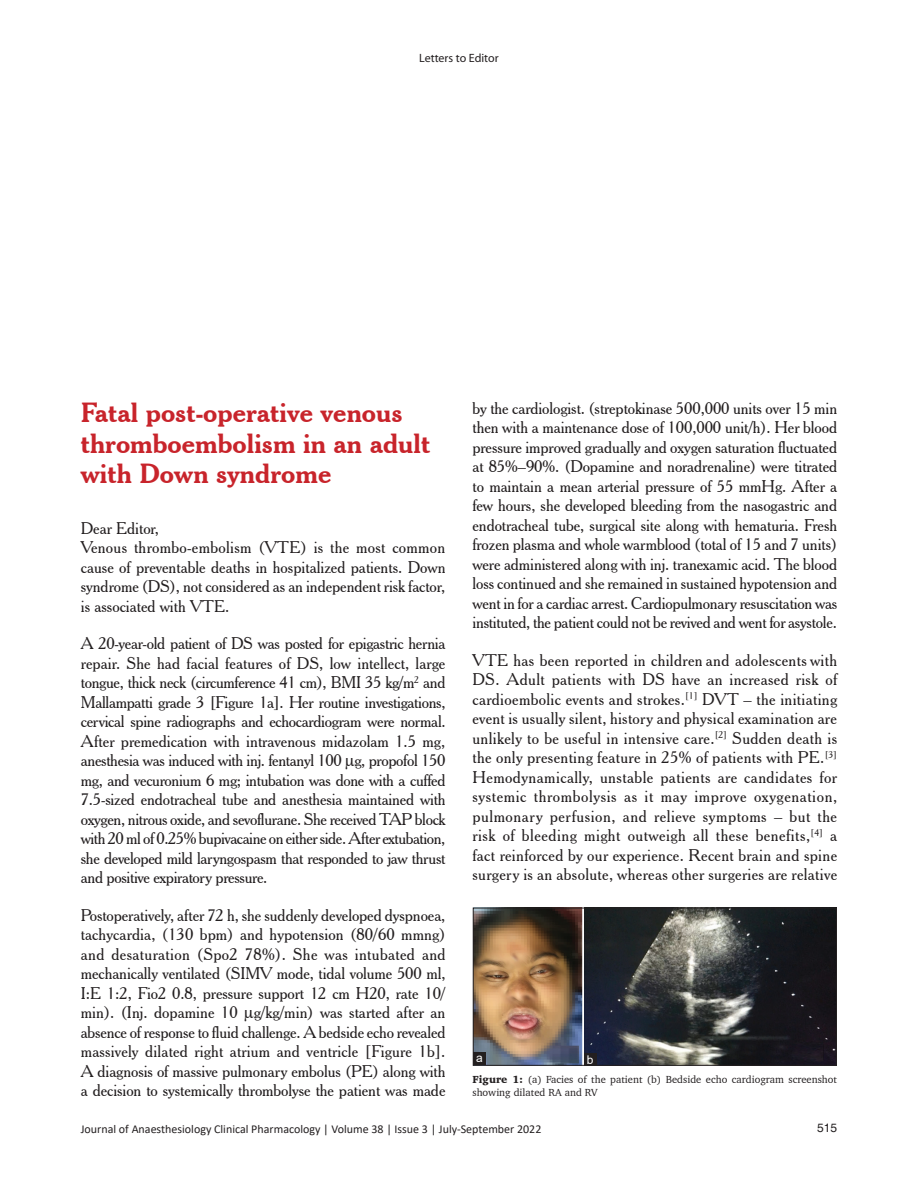
<style>
.page{position:relative;width:918px;height:1188px;background:#fff}
.page>*{position:absolute;margin:0;border:0;box-sizing:border-box;transform-origin:0 0}
.AT{font:700 27px/30.8px "Cheltenham BT";color:#c8242b}
.TX{font:16.5px/19.5px "Cheltenham BT";letter-spacing:-.005em;color:#231f20;text-align:justify}
.t1{font:12px "Calibri";color:#231f20}
.t2{font:12px "Myriad";color:#231f20}
.t3{font:12px "Helvetica";color:#231f20}
.LABEL{font:12px "Arial";color:#fff}
.FGC{font:10.5px/13.6px "Charter BT";color:#231f20}
.s1{font-weight:900}
</style>
<div class="page">
<img style="left:475px;top:910px;width:360px;height:154px">
<div style="left:473px;top:908px;width:364px;height:158px;border:1px solid #231f20"></div>
<div style="left:584px;top:1053px;width:13px;height:13px;background:#231f20"></div>
<div style="left:473px;top:1052px;width:13px;height:13px;background:#231f20"></div>
<p class="t2" style="left:419px;top:52px;width:81px">Letters to Editor</p>
<p class="AT" style="left:81px;top:397px;width:351px">Fatal post‑operative venous thromboembolism in an adult with Down syndrome</p>
<p class="TX" style="left:81px;top:518px;width:80px">Dear Editor,</p>
<p class="TX" style="left:81px;top:537px;width:366px">Venous thrombo-embolism (VTE) is the most common cause of preventable deaths in hospitalized patients. Down syndrome (DS), not considered as an independent risk factor, is associated with VTE.</p>
<p class="TX" style="left:81px;top:633px;width:366px">A 20‑year‑old patient of DS was posted for epigastric hernia repair. She had facial features of DS, low intellect, large tongue, thick neck (circumference 41 cm), BMI 35 kg/m<sup>2</sup> and Mallampatti grade 3 [Figure 1a]. Her routine investigations, cervical spine radiographs and echocardiogram were normal.<br>After premedication with intravenous midazolam 1.5 mg, anesthesia was induced with inj. fentanyl 100 g, propofol 150 mg, and vecuronium 6 mg; intubation was done with a cuffed 7.5‑sized endotracheal tube and anesthesia maintained with oxygen, nitrous oxide, and sevoflurane. She received TAP block with 20 ml of 0.25% bupivacaine on either side. After extubation, she developed mild laryngospasm that responded to jaw thrust and positive expiratory pressure.</p>
<p class="TX" style="left:81px;top:905px;width:366px">Postoperatively, after 72 h, she suddenly developed dyspnoea, tachycardia, (130 bpm) and hypotension (80/60 mmng) and desaturation (Spo2 78%). She was intubated and mechanically ventilated (SIMV mode, tidal volume 500 ml, I:E 1:2, Fio2 0.8, pressure support 12 cm H20, rate 10/ min). (Inj. dopamine 10 g/kg/min) was started after an absence of response to fluid challenge. A bedside echo revealed massively dilated right atrium and ventricle [Figure 1b].<br>A diagnosis of massive pulmonary embolus (PE) along with a decision to systemically thrombolyse the patient was made</p>
<p class="TX" style="left:472px;top:398px;width:366px">by the cardiologist. (streptokinase 500,000 units over 15 min then with a maintenance dose of 100,000 unit/h). Her blood pressure improved gradually and oxygen saturation fluctuated at 85%–90%. (Dopamine and noradrenaline) were titrated to maintain a mean arterial pressure of 55 mmHg. After a few hours, she developed bleeding from the nasogastric and endotracheal tube, surgical site along with hematuria. Fresh frozen plasma and whole warmblood (total of 15 and 7 units) were administered along with inj. tranexamic acid. The blood loss continued and she remained in sustained hypotension and went in for a cardiac arrest. Cardiopulmonary resuscitation was instituted, the patient could not be revived and went for asystole.</p>
<p class="TX" style="left:472px;top:650px;width:366px">VTE has been reported in children and adolescents with DS. Adult patients with DS have an increased risk of cardioembolic events and strokes.<sup>[1]</sup> DVT – the initiating event is usually silent, history and physical examination are unlikely to be useful in intensive care.<sup>[2]</sup> Sudden death is the only presenting feature in 25% of patients with PE.<sup>[3] </sup>Hemodynamically, unstable patients are candidates for systemic thrombolysis as it may improve oxygenation, pulmonary perfusion, and relieve symptoms – but the risk of bleeding might outweigh all these benefits,<sup>[4]</sup> a fact reinforced by our experience. Recent brain and spine surgery is an absolute, whereas other surgeries are relative</p>
<p class="LABEL" style="left:476px;top:1050px;width:8px">a</p>
<p class="LABEL" style="left:587px;top:1051px;width:8px">b</p>
<p class="FGC" style="left:472px;top:1072px;width:366px"><span class="s1">Figure 1:</span> (a) Facies of the patient (b) Bedside echo cardiogram screenshot showing dilated RA and RV</p>
<p class="t1" style="left:81px;top:1120px;width:462px">Journal of Anaesthesiology Clinical Pharmacology | Volume 38 | Issue 3 | July‑September 2022</p>
<p class="t3" style="left:817px;top:1121px;width:22px">515</p>
</div>
